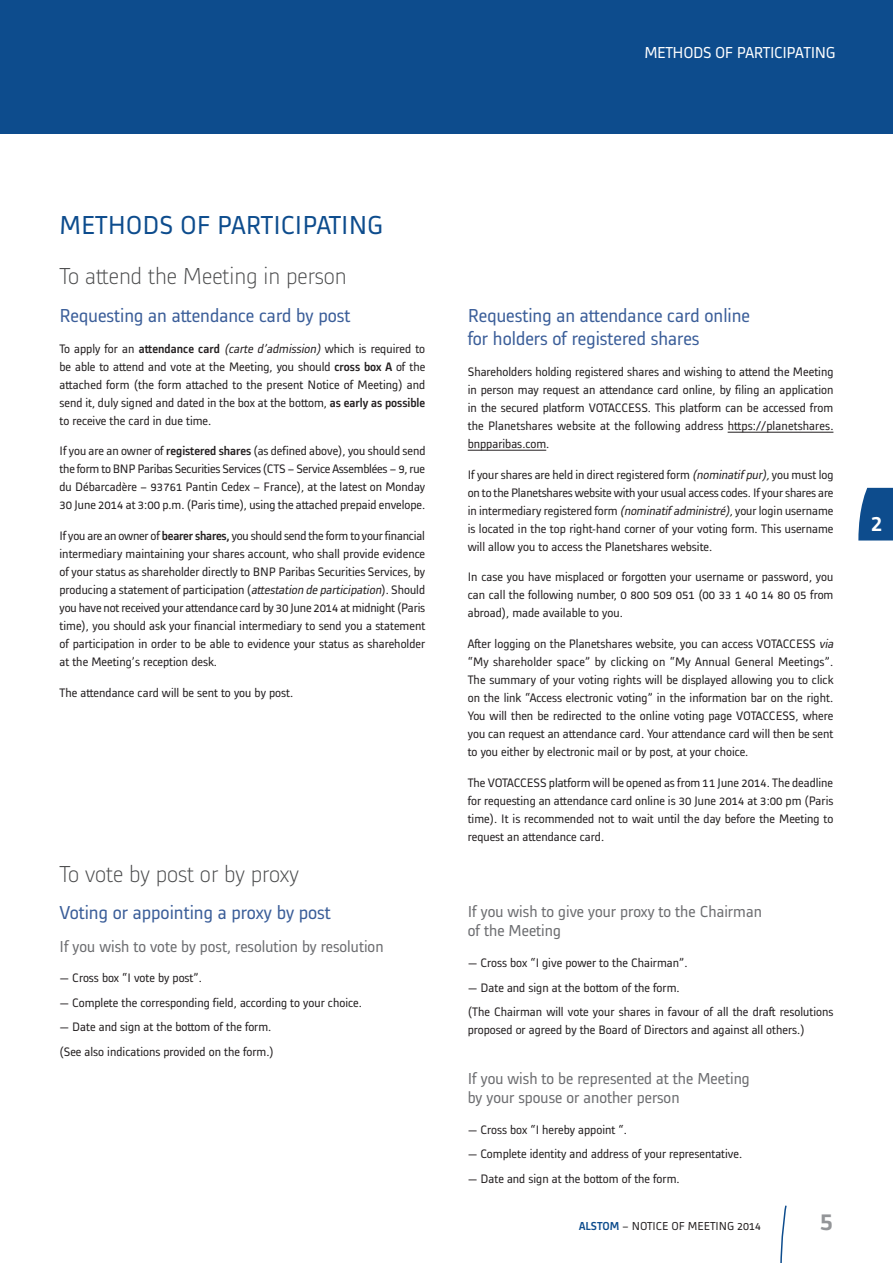
<style>
.page{position:relative;width:893px;height:1263px;background:#fff}
.page>*{position:absolute;margin:0;border:0;box-sizing:border-box;transform-origin:0 0}
.t1{font:27px "Alstom";color:#0d4c8d}
.t2{font:500 27px "Alstom";color:#939598}
.t3{font:300 24px "Alstom";color:#4b4c4d}
.t4{font:500 24px "Alstom";color:#fff}
.t5{font:19.5px/23.4px "Alstom";color:#3b5e99}
.t6{font:16.5px/19.8px "Alstom";color:#6c6d70}
.t7{font:16.5px "Alstom";letter-spacing:-.025em;color:#fff}
.t8{font:12.75px/18px "Alstom";color:#231f20;text-align:justify}
.t9{font:12px "Alstom";color:#231f20}
.s1{font-weight:500}
.s2{font-style:italic}
.s3{font-weight:500;color:#0d4c8d}
</style>
<div class="page">
<svg style="left:858px;top:488px;width:35px;height:52px"></svg>
<svg style="left:780px;top:1205px;width:7px;height:58px"></svg>
<div style="left:0;top:0;width:893px;height:133px;background:#0d4c8d"></div>
<hr style="left:728px;top:432px;width:105px;height:1px;background:#231f20">
<hr style="left:468px;top:450px;width:78px;height:1px;background:#231f20">
<p class="t7" style="left:644px;top:41px;width:193px">METHODS OF PARTICIPATING</p>
<p class="t7" style="left:657px;top:41px;width:10px">ethods</p>
<p class="t7" style="left:715px;top:41px;width:31px">of participating</p>
<h1 class="t1" style="left:60px;top:207px;width:325px">METHODS OF PARTICIPATING</h1>
<h2 class="t3" style="left:60px;top:260px;width:289px">To attend the Meeting in person</h2>
<h3 class="t5" style="left:60px;top:302px;width:292px">Requesting an attendance card by post</h3>
<p class="t8" style="left:60px;top:338px;width:367px">To apply for an <span class="s1">attendance card</span> <span class="s2">(carte d’admission)</span> which is required to be able to attend and vote at the Meeting, you should <span class="s1">cross box A</span> of the attached form (the form attached to the present Notice of Meeting) and send it, duly signed and dated in the box at the bottom, <span class="s1">as early as possible </span>to receive the card in due time.</p>
<p class="t8" style="left:60px;top:441px;width:367px">If you are an owner of <span class="s1">registered shares</span> (as defined above), you should send the form to BNP Paribas Securities Services (CTS – Service Assemblées – 9, rue du Débarcadère – 93761 Pantin Cedex – France), at the latest on Monday 30 June 2014 at 3:00 p.m. (Paris time), using the attached prepaid envelope.</p>
<p class="t8" style="left:60px;top:526px;width:367px">If you are an owner of <span class="s1">bearer shares,</span> you should send the form to your financial intermediary maintaining your shares account, who shall provide evidence of your status as shareholder directly to BNP Paribas Securities Services, by producing a statement of participation (<span class="s2">attestation de participation</span>). Should you have not received your attendance card by 30 June 2014 at midnight (Paris time), you should ask your financial intermediary to send you a statement of participation in order to be able to evidence your status as shareholder at the Meeting’s reception desk.</p>
<p class="t8" style="left:60px;top:683px;width:235px">The attendance card will be sent to you by post.</p>
<h2 class="t3" style="left:60px;top:858px;width:241px">To vote by post or by proxy</h2>
<h3 class="t5" style="left:60px;top:899px;width:273px">Voting or appointing a proxy by post</h3>
<p class="t6" style="left:60px;top:935px;width:326px">If you wish to vote by post, resolution by resolution</p>
<p class="t8" style="left:60px;top:968px;width:144px">— Cross box “I vote by post”.</p>
<p class="t8" style="left:60px;top:992px;width:304px">— Complete the corresponding field, according to your choice.</p>
<p class="t8" style="left:60px;top:1014px;width:216px;line-height:24.5px">— Date and sign at the bottom of the form. (See also indications provided on the form.)</p>
<h3 class="t5" style="left:468px;top:302px;width:284px">Requesting an attendance card online for holders of registered shares</h3>
<p class="t8" style="left:468px;top:362px;width:367px">Shareholders holding registered shares and wishing to attend the Meeting in person may request an attendance card online, by filing an application in the secured platform VOTACCESS. This platform can be accessed from the Planetshares website at the following address https://planetshares. bnpparibas.com.</p>
<p class="t8" style="left:468px;top:464px;width:367px">If your shares are held in direct registered form <span class="s2">(nominatif pur),</span>you must log on to the Planetshares website with your usual access codes. If your shares are in intermediary registered form <span class="s2">(nominatif administré),</span>your login username is located in the top right-hand corner of your voting form. This username will allow you to access the Planetshares website.</p>
<p class="t8" style="left:468px;top:567px;width:367px">In case you have misplaced or forgotten your username or password, you can call the following number, 0 800 509 051 (00 33 1 40 14 80 05 from abroad), made available to you.</p>
<p class="t8" style="left:468px;top:634px;width:370px;text-align:left">After logging on the Planetshares website, you can access VOTACCESS <span class="s2">via </span>“My shareholder space” by clicking on “My Annual General Meetings”.<br>The summary of your voting rights will be displayed allowing you to click on the link “Access electronic voting” in the information bar on the right.<br>You will then be redirected to the online voting page VOTACCESS, where you can request an attendance card. Your attendance card will then be sent to you either by electronic mail or by post, at your choice.</p>
<p class="t8" style="left:468px;top:773px;width:367px">The VOTACCESS platform will be opened as from 11 June 2014. The deadline for requesting an attendance card online is 30 June 2014 at 3:00 pm (Paris time). It is recommended not to wait until the day before the Meeting to request an attendance card.</p>
<p class="t6" style="left:468px;top:900px;width:296px">If you wish to give your proxy to the Chairman of the Meeting</p>
<p class="t8" style="left:468px;top:953px;width:221px">— Cross box “I give power to the Chairman”.</p>
<p class="t8" style="left:468px;top:974px;width:367px;line-height:24.5px">— Date and sign at the bottom of the form.<br>(The Chairman will vote your shares in favour of all the draft resolutions</p>
<p class="t8" style="left:468px;top:1020px;width:338px">proposed or agreed by the Board of Directors and against all others.)</p>
<p class="t6" style="left:468px;top:1067px;width:284px">If you wish to be represented at the Meeting by your spouse or another person</p>
<p class="t8" style="left:468px;top:1120px;width:161px">— Cross box “I hereby appoint “.</p>
<p class="t8" style="left:468px;top:1144px;width:276px">— Complete identity and address of your representative.</p>
<p class="t8" style="left:468px;top:1168px;width:213px">— Date and sign at the bottom of the form.</p>
<p class="t9" style="left:579px;top:1218px;width:183px"><span class="s3">ALSTOM</span> – NOTICE OF MEETING 2014</p>
<h1 class="t2" style="left:820px;top:1202px;width:15px">5</h1>
<h2 class="t4" style="left:871px;top:507px;width:13px">2</h2>
</div>
